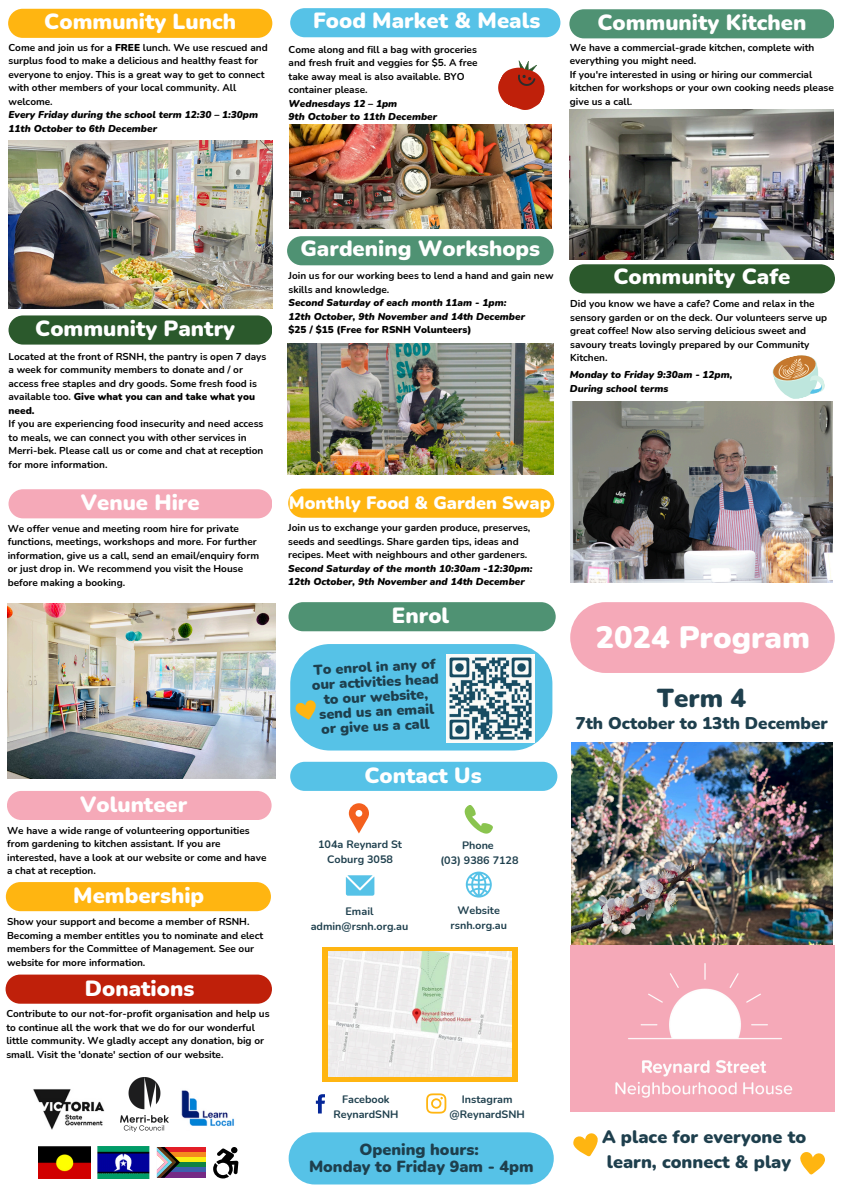
<style>
.page{position:relative;width:842px;height:1191px;background:#fff}
.page>*{position:absolute;margin:0;border:0;box-sizing:border-box;transform-origin:0 0}
.t1{font:900 31px "Nunito";color:#fff}
.t2{font:900 26px "Nunito";color:#1e3f4d}
.t3{font:900 22px "Nunito";color:#fff}
.t4{font:900 18px/24.8px "Nunito";color:#1e3f4d}
.t5{font:900 18px "Nunito";color:#fff}
.t6{font:900 17px "Nunito";color:#1e3f4d}
.t7{font:900 16.1px/17.2px "Nunito";color:#1e3f4d;text-align:center}
.t8{font:900 14.3px/14.9px "Nunito";color:#1e3f4d;text-align:center}
.t9{font:700 10.8px "Nunito";color:#1e3f4d}
.t10{font:700 10px/13.5px "Nunito";color:#000}
.t11{font:italic 900 10px "Nunito";color:#000}
.t12{font:900 10px "Nunito";color:#000}
.s1{font-weight:900}
</style>
<div class="page">
<img style="left:572px;top:742px;width:261px;height:202px">
<div style="left:570px;top:944px;width:264px;height:167px;background:#f5a9b8"></div>
<img style="left:615px;top:963px;width:178px;height:135px">
<div style="left:322px;top:946px;width:196px;height:135px;background:#ffb511"></div>
<img style="left:328px;top:951px;width:183px;height:125px">
<svg style="left:465px;top:805px;width:28px;height:28px"></svg>
<svg style="left:349px;top:803px;width:20px;height:30px"></svg>
<svg style="left:346px;top:875px;width:28px;height:20px"></svg>
<svg style="left:466px;top:871px;width:26px;height:26px"></svg>
<svg style="left:316px;top:1094px;width:9px;height:19px"></svg>
<svg style="left:426px;top:1093px;width:20px;height:20px"></svg>
<img style="left:33px;top:1089px;width:71px;height:40px">
<img style="left:181px;top:1090px;width:53px;height:37px">
<img style="left:121px;top:1077px;width:48px;height:53px">
<div style="left:288px;top:602px;width:268px;height:29px;background:#4f9273;border-radius:15px"></div>
<div style="left:7px;top:790px;width:265px;height:30px;background:#f5a9b8;border-radius:15px"></div>
<div style="left:6px;top:882px;width:265px;height:29px;background:#ffb511;border-radius:15px"></div>
<svg style="left:570px;top:602px;width:265px;height:71px;background:#f5aebc"></svg>
<div style="left:289px;top:1132px;width:265px;height:52px;background:#56c2e7;border-radius:26px"></div>
<div style="left:6px;top:974px;width:266px;height:29px;background:#bf200a;border-radius:15px"></div>
<svg style="left:800px;top:1152px;width:25px;height:23px"></svg>
<svg style="left:573px;top:1133px;width:25px;height:24px"></svg>
<div style="left:290px;top:644px;width:262px;height:106px;background:#56c2e7;border-radius:40px"></div>
<img style="left:447px;top:654px;width:87px;height:88px">
<svg style="left:295px;top:700px;width:21px;height:20px"></svg>
<div style="left:290px;top:761px;width:267px;height:29px;background:#56c2e7;border-radius:15px"></div>
<img style="left:7px;top:603px;width:269px;height:175px">
<img style="left:288px;top:343px;width:266px;height:131px">
<div style="left:290px;top:8px;width:270px;height:29px;background:#56c2e7;border-radius:15px"></div>
<div style="left:569px;top:9px;width:265px;height:29px;background:#4f9273;border-radius:15px"></div>
<div style="left:569px;top:264px;width:266px;height:29px;background:#2b592c;border-radius:15px"></div>
<img style="left:570px;top:109px;width:264px;height:150px">
<img style="left:8px;top:141px;width:264px;height:168px">
<div style="left:9px;top:315px;width:263px;height:29px;background:#2b592c;border-radius:15px"></div>
<div style="left:287px;top:236px;width:267px;height:29px;background:#4f9273;border-radius:15px"></div>
<div style="left:9px;top:489px;width:263px;height:29px;background:#f5a9b8;border-radius:15px"></div>
<div style="left:8px;top:9px;width:264px;height:29px;background:#ffb511;border-radius:15px"></div>
<div style="left:288px;top:488px;width:266px;height:29px;background:#ffb511;border-radius:15px"></div>
<img style="left:290px;top:125px;width:261px;height:103px">
<svg style="left:764px;top:355px;width:63px;height:47px"></svg>
<svg style="left:498px;top:60px;width:47px;height:50px"></svg>
<img style="left:570px;top:402px;width:263px;height:180px">
<img style="left:39px;top:1146px;width:51px;height:32px">
<img style="left:97px;top:1146px;width:52px;height:32px">
<svg style="left:157px;top:1147px;width:48px;height:30px"></svg>
<svg style="left:213px;top:1148px;width:25px;height:30px"></svg>
<p class="t3" style="left:44px;top:7px;width:193px">Community Lunch</p>
<p class="t10" style="left:9px;top:41px;width:261px">Come and join us for a <span class="s1">FREE</span> lunch. We use rescued and surplus food to make a delicious and healthy feast for everyone to enjoy. This is a great way to get to connect with other members of your local community. All welcome.</p>
<p class="t11" style="left:9px;top:108px;width:251px">Every Friday during the school term 12:30 – 1:30pm</p>
<p class="t11" style="left:9px;top:122px;width:150px">11th October to 6th December</p>
<h2 class="t3" style="left:313px;top:6px;width:229px">Food Market &amp; Meals</h2>
<p class="t10" style="left:289px;top:43px;width:190px">Come along and fill a bag with groceries and fresh fruit and veggies for $5. A free take away meal is also available. BYO container please.</p>
<h2 class="t11" style="left:289px;top:97px;width:110px">Wednesdays 12 – 1pm</h2>
<p class="t11" style="left:289px;top:110px;width:150px">9th October to 11th December</p>
<p class="t3" style="left:597px;top:7px;width:211px">Community Kitchen</p>
<p class="t10" style="left:570px;top:41px;width:246px">We have a commercial-grade kitchen, complete with everything you might need.</p>
<p class="t10" style="left:570px;top:68px;width:265px">If you're interested in using or hiring our commercial kitchen for workshops or your own cooking needs please give us a call.</p>
<h3 class="t3" style="left:35px;top:314px;width:201px">Community Pantry</h3>
<p class="t10" style="left:9px;top:349px;width:259px">Located at the front of RSNH, the pantry is open 7 days a week for community members to donate and / or access free staples and dry goods. Some fresh food is available too. <span class="s1">Give what you can and take what you need.</span></p>
<p class="t10" style="left:9px;top:417px;width:256px">If you are experiencing food insecurity and need access to meals, we can connect you with other services in Merri-bek. Please call us or come and chat at reception for more information.</p>
<p class="t3" style="left:81px;top:487px;width:120px">Venue Hire</p>
<p class="t10" style="left:8px;top:521px;width:253px">We offer venue and meeting room hire for private functions, meetings, workshops and more. For further information, give us a call, send an email/enquiry form or just drop in. We recommend you visit the House before making a booking.</p>
<p class="t3" style="left:80px;top:789px;width:109px">Volunteer</p>
<p class="t10" style="left:7px;top:823px;width:261px">We have a wide range of volunteering opportunities from gardening to kitchen assistant. If you are interested, have a look at our website or come and have a chat at reception.</p>
<p class="t3" style="left:73px;top:880px;width:132px">Membership</p>
<p class="t10" style="left:7px;top:915px;width:258px">Show your support and become a member of RSNH.<br>Becoming a member entitles you to nominate and elect members for the Committee of Management. See our website for more information.</p>
<p class="t3" style="left:85px;top:973px;width:111px">Donations</p>
<p class="t10" style="left:6px;top:1007px;width:265px">Contribute to our not-for-profit organisation and help us to continue all the work that we do for our wonderful little community. We gladly accept any donation, big or small. Visit the 'donate' section of our website.</p>
<p class="t3" style="left:301px;top:234px;width:241px">Gardening Workshops</p>
<p class="t10" style="left:288px;top:269px;width:267px">Join us for our working bees to lend a hand and gain new skills and knowledge.</p>
<h2 class="t11" style="left:288px;top:296px;width:219px">Second Saturday of each month 11am - 1pm:</h2>
<p class="t11" style="left:288px;top:310px;width:238px">12th October, 9th November and 14th December</p>
<p class="t12" style="left:288px;top:323px;width:184px">$25 / $15 (Free for RSNH Volunteers)</p>
<h2 class="t3" style="left:613px;top:261px;width:179px">Community Cafe</h2>
<p class="t10" style="left:570px;top:297px;width:258px">Did you know we have a cafe? Come and relax in the sensory garden or on the deck. Our volunteers serve up great coffee! Now also serving delicious sweet and savoury treats lovingly prepared by our Community Kitchen.</p>
<p class="t11" style="left:570px;top:368px;width:164px">Monday to Friday 9:30am - 12pm,</p>
<p class="t11" style="left:570px;top:381px;width:100px">During school terms</p>
<p class="t5" style="left:289px;top:490px;width:264px">Monthly Food &amp; Garden Swap</p>
<h2 class="t10" style="left:288px;top:521px;width:244px">Join us to exchange your garden produce, preserves, seeds and seedlings. Share garden tips, ideas and recipes. Meet with neighbours and other gardeners.</h2>
<p class="t11" style="left:288px;top:562px;width:246px">Second Saturday of the month 10:30am -12:30pm:</p>
<h2 class="t11" style="left:288px;top:575px;width:238px">12th October, 9th November and 14th December</h2>
<p class="t3" style="left:392px;top:600px;width:59px">Enrol</p>
<p class="t8" style="left:311px;top:662px;width:128px;rotate:-3deg">To enrol in any of our activities head to our website, send us an email or give us a call</p>
<p class="t3" style="left:364px;top:760px;width:119px">Contact Us</p>
<h2 class="t9" style="left:318px;top:837px;width:85px">104a Reynard St</h2>
<h5 class="t9" style="left:327px;top:851px;width:67px">Coburg 3058</h5>
<p class="t9" style="left:346px;top:903px;width:29px">Email</p>
<p class="t9" style="left:311px;top:918px;width:99px">admin@rsnh.org.au</p>
<p class="t9" style="left:462px;top:838px;width:33px">Phone</p>
<p class="t9" style="left:440px;top:853px;width:80px">(03) 9386 7128</p>
<h2 class="t9" style="left:458px;top:903px;width:44px">Website</h2>
<p class="t9" style="left:450px;top:917px;width:58px">rsnh.org.au</p>
<p class="t1" style="left:595px;top:616px;width:216px">2024 Program</p>
<p class="t2" style="left:657px;top:680px;width:90px">Term 4</p>
<p class="t6" style="left:576px;top:711px;width:254px">7th October to 13th December</p>
<p class="t9" style="left:342px;top:1092px;width:49px">Facebook</p>
<p class="t9" style="left:333px;top:1106px;width:66px">ReynardSNH</p>
<p class="t9" style="left:462px;top:1092px;width:52px">Instagram</p>
<p class="t9" style="left:450px;top:1106px;width:77px">@ReynardSNH</p>
<p class="t7" style="left:309px;top:1140px;width:226px">Opening hours:<br>Monday to Friday 9am - 4pm</p>
<p class="t4" style="left:602px;top:1124px;width:206px">A place for everyone to learn, connect &amp; play</p>
</div>
